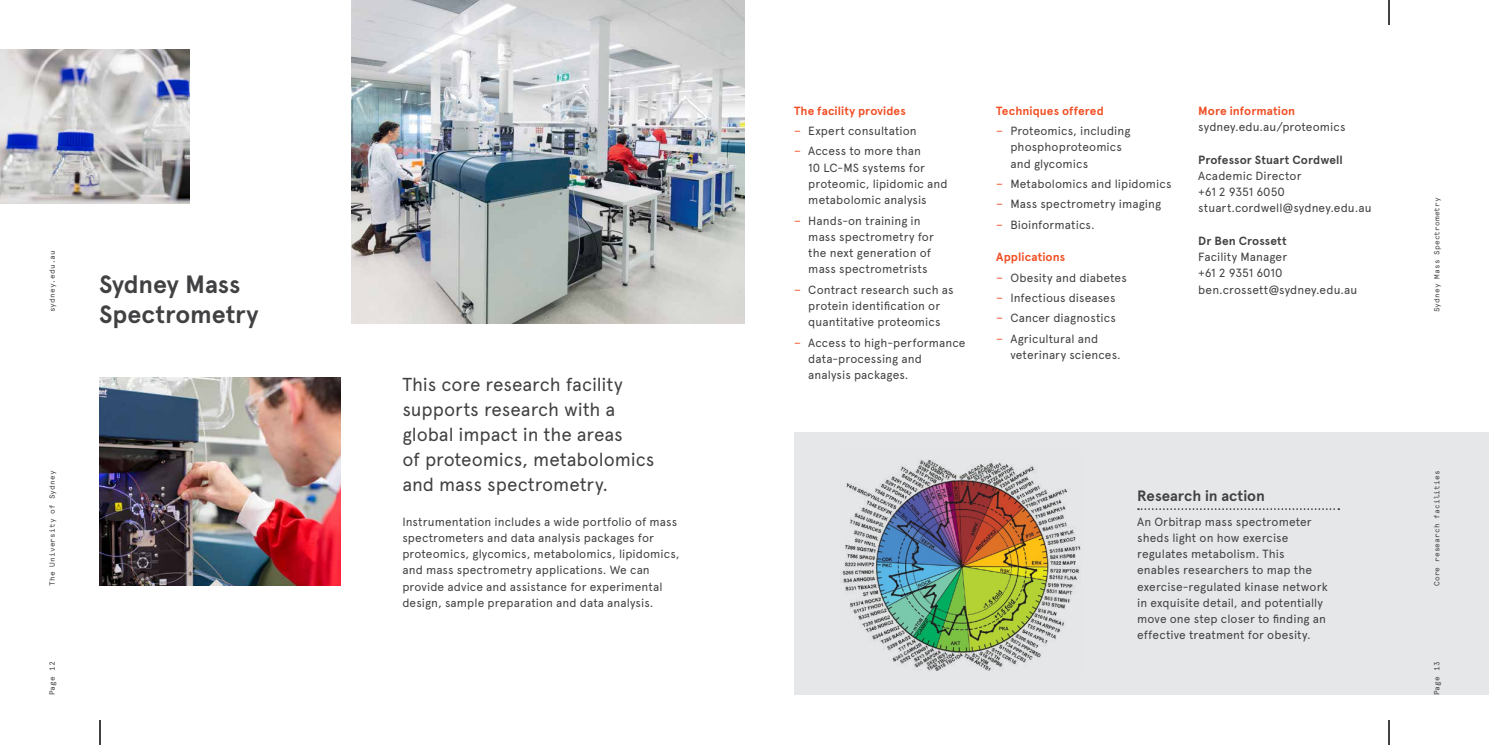
<style>
.page{position:relative;width:1489px;height:745px;background:#fff}
.page>*{position:absolute;margin:0;border:0;box-sizing:border-box;transform-origin:0 0}
.t1{font:700 25px/30px "Apercu Pro";letter-spacing:-.005em;color:#414042}
.t2{font:18.75px/25px "Apercu Pro";letter-spacing:-.005em;color:#414042}
.t3{font:700 15px "Apercu Pro";color:#414042}
.t4{font:11.88px/16.2px "Apercu Pro";letter-spacing:.01em;color:#414042}
.t5{font:700 11.88px "Apercu Pro";letter-spacing:.01em;color:#414042}
.t6{font:700 11.88px "Apercu Pro";letter-spacing:.005em;color:#f04e23}
.t7{font:7.5px "Apercu Pro Mono";letter-spacing:.02em;color:#414042}
.s1{font-weight:700;color:#f04e23}
.s2{color:#f04e23}
</style>
<div class="page">
<div style="left:794px;top:432px;width:694px;height:262px;background:#e6e7e8"></div>
<svg style="left:1137px;top:508px;width:202px;height:1px"></svg>
<img style="left:840px;top:459px;width:241px;height:212px">
<img style="left:352px;top:0;width:392px;height:323px">
<img style="left:99px;top:377px;width:241px;height:208px">
<img style="left:0;top:50px;width:190px;height:153px">
<hr style="left:1387px;top:0;width:2px;height:25px;background:#414042">
<hr style="left:1387px;top:719px;width:2px;height:25px;background:#414042">
<hr style="left:99px;top:719px;width:2px;height:25px;background:#414042">
<p class="t7" style="left:47px;top:312px;width:64px;rotate:-90deg">sydney.edu.au</p>
<h1 class="t1" style="left:99px;top:268px;width:161px">Sydney Mass<br>Spectrometry</h1>
<p class="t7" style="left:47px;top:585px;width:117px;rotate:-90deg">The University of Sydney</p>
<p class="t7" style="left:47px;top:694px;width:35px;rotate:-90deg">Page 12</p>
<h2 class="t2" style="left:402px;top:370px;width:253px">This core research facility supports research with a global impact in the areas<br>of proteomics, metabolomics and mass spectrometry.</h2>
<p class="t4" style="left:402px;top:512px;width:279px">Instrumentation includes a wide portfolio of mass spectrometers and data analysis packages for proteomics, glycomics, metabolomics, lipidomics, and mass spectrometry applications. We can provide advice and assistance for experimental design, sample preparation and data analysis.</p>
<p class="t4" style="left:794px;top:99px;width:128px;line-height:20.4px"><span class="s1">The facility provides<br></span><span class="s2">−</span> Expert consultation <span class="s2">−</span> Access to more than</p>
<p class="t4" style="left:808px;top:158px;width:141px">10 LC-MS systems for proteomic, lipidomic and metabolomic analysis</p>
<p class="t4" style="left:808px;top:211px;width:127px;text-indent:-14px"><span class="s2">−</span> Hands-on training in mass spectrometry for the next generation of mass spectrometrists</p>
<p class="t4" style="left:794px;top:280px;width:161px;text-align:center"><span class="s2">−</span> Contract research such as protein identification or quantitative proteomics</p>
<p class="t4" style="left:808px;top:333px;width:159px;text-indent:-14px"><span class="s2">−</span> Access to high-performance data-processing and analysis packages.</p>
<p class="t4" style="left:996px;top:99px;width:136px;line-height:20.4px"><span class="s1">Techniques offered<br></span><span class="s2">−</span> Proteomics, including</p>
<p class="t4" style="left:1010px;top:138px;width:113px">phosphoproteomics and glycomics</p>
<p class="t4" style="left:996px;top:173px;width:177px;line-height:20.4px"><span class="s2">−</span> Metabolomics and lipidomics <span class="s2">−</span> Mass spectrometry imaging<br><span class="s2">−</span> Bioinformatics.</p>
<p class="t4" style="left:996px;top:246px;width:132px;line-height:20.4px"><span class="s1">Applications<br></span><span class="s2">−</span> Obesity and diabetes <span class="s2">−</span> Infectious diseases<br><span class="s2">−</span> Cancer diagnostics<br><span class="s2">−</span> Agricultural and</p>
<p class="t4" style="left:1010px;top:345px;width:110px">veterinary sciences.</p>
<p class="t6" style="left:1198px;top:101px;width:98px">More information</p>
<p class="t4" style="left:1198px;top:118px;width:149px">sydney.edu.au/proteomics</p>
<p class="t5" style="left:1198px;top:150px;width:146px">Professor Stuart Cordwell</p>
<p class="t4" style="left:1198px;top:166px;width:175px">Academic Director<br>+61 2 9351 6050 stuart.cordwell@sydney.edu.au</p>
<p class="t5" style="left:1198px;top:231px;width:90px">Dr Ben Crossett</p>
<p class="t4" style="left:1198px;top:248px;width:160px">Facility Manager<br>+61 2 9351 6010 ben.crossett@sydney.edu.au</p>
<p class="t3" style="left:1137px;top:484px;width:129px">Research in action</p>
<p class="t4" style="left:1137px;top:512px;width:192px">An Orbitrap mass spectrometer sheds light on how exercise regulates metabolism. This enables researchers to map the exercise-regulated kinase network in exquisite detail, and potentially move one step closer to finding an effective treatment for obesity.</p>
<p class="t7" style="left:1430px;top:312px;width:117px;rotate:-90deg">Sydney Mass Spectrometry</p>
<p class="t7" style="left:1430px;top:585px;width:117px;rotate:-90deg">Core research facilities</p>
<p class="t7" style="left:1430px;top:694px;width:35px;rotate:-90deg">Page 13</p>
</div>
